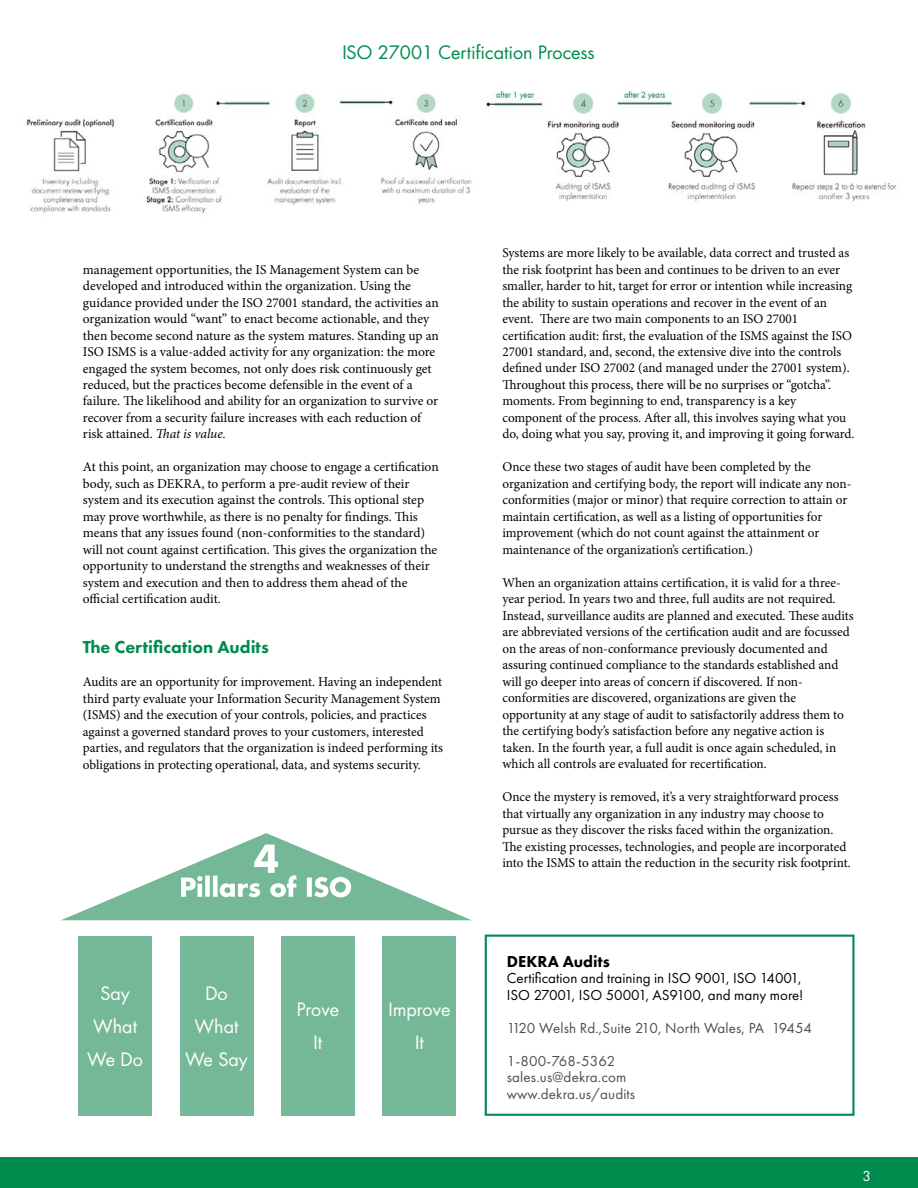
<style>
.page{position:relative;width:918px;height:1188px;background:#fff}
.page>*{position:absolute;margin:0;border:0;box-sizing:border-box;transform-origin:0 0}
.t1{font:18px/33px "Futura LT Pro";color:#fff;text-align:center}
.t2{font:18px "Futura LT Pro";color:#008c4f}
.t3{font:800 18px "Futura PT";color:#008c4f}
.t4{font:800 16.5px "Futura PT";color:#000}
.t5{font:15px/16.5px "Futura PT";letter-spacing:.01em;color:#4d4d4f}
.t6{font:15px/16.5px "Futura PT";color:#000}
.t7{font:15px "Futura PT";color:#fff}
.t8{font:13.5px/16.5px "Minion Pro";color:#000}
.s1{font-style:italic}
</style>
<div class="page">
<div style="left:0;top:1157px;width:918px;height:31px;background:#008c4f"></div>
<div style="left:485px;top:935px;width:370px;height:181px;border:2px solid #008c4f"></div>
<img style="left:486px;top:90px;width:410px;height:112px">
<img style="left:26px;top:93px;width:446px;height:120px">
<div style="left:78px;top:936px;width:74px;height:180px;background:#75b897"></div>
<div style="left:180px;top:936px;width:73px;height:180px;background:#75b897"></div>
<div style="left:281px;top:936px;width:74px;height:180px;background:#75b897"></div>
<div style="left:383px;top:936px;width:73px;height:180px;background:#75b897"></div>
<svg style="left:61px;top:833px;width:410px;height:87px"></svg>
<h1 class="t2" style="left:342px;top:40px;width:254px">ISO 27001 Certification Process</h1>
<p class="t8" style="left:83px;top:261px;width:357px">management opportunities, the IS Management System can be developed and introduced within the organization. Using the guidance provided under the ISO 27001 standard, the activities an organization would “want” to enact become actionable, and they then become second nature as the system matures. Standing up an ISO ISMS is a value-added activity for any organization: the more engaged the system becomes, not only does risk continuously get reduced, but the practices become defensible in the event of a failure. The likelihood and ability for an organization to survive or recover from a security failure increases with each reduction of risk attained. <span class="s1">That is value.</span></p>
<p class="t8" style="left:83px;top:459px;width:357px">At this point, an organization may choose to engage a certification body, such as DEKRA, to perform a pre-audit review of their system and its execution against the controls. This optional step may prove worthwhile, as there is no penalty for findings. This means that any issues found (non-conformities to the standard) will not count against certification. This gives the organization the opportunity to understand the strengths and weaknesses of their system and execution and then to address them ahead of the official certification audit.</p>
<h1 class="t3" style="left:83px;top:636px;width:187px">The Certification Audits</h1>
<p class="t8" style="left:83px;top:674px;width:362px">Audits are an opportunity for improvement. Having an independent third party evaluate your Information Security Management System (ISMS) and the execution of your controls, policies, and practices against a governed standard proves to your customers, interested parties, and regulators that the organization is indeed performing its obligations in protecting operational, data, and systems security.</p>
<h1 class="t1" style="left:87px;top:976px;width:57px">Say<br>What<br>We Do</h1>
<h1 class="t1" style="left:185px;top:976px;width:64px">Do<br>What<br>We Say</h1>
<h1 class="t1" style="left:297px;top:993px;width:44px">Prove<br>It</h1>
<h1 class="t1" style="left:388px;top:993px;width:64px">Improve<br>It</h1>
<p class="t8" style="left:502px;top:245px;width:354px">Systems are more likely to be available, data correct and trusted as the risk footprint has been and continues to be driven to an ever smaller, harder to hit, target for error or intention while increasing the ability to sustain operations and recover in the event of an event. There are two main components to an ISO 27001 certification audit: first, the evaluation of the ISMS against the ISO 27001 standard, and, second, the extensive dive into the controls defined under ISO 27002 (and managed under the 27001 system).<br>Throughout this process, there will be no surprises or “gotcha”. moments. From beginning to end, transparency is a key component of the process. After all, this involves saying what you do, doing what you say, proving it, and improving it going forward.</p>
<p class="t8" style="left:502px;top:459px;width:351px">Once these two stages of audit have been completed by the organization and certifying body, the report will indicate any non&shy;conformities (major or minor) that require correction to attain or maintain certification, as well as a listing of opportunities for improvement (which do not count against the attainment or maintenance of the organization’s certification.)</p>
<p class="t8" style="left:502px;top:574px;width:353px">When an organization attains certification, it is valid for a three&shy;year period. In years two and three, full audits are not required.<br>Instead, surveillance audits are planned and executed. These audits are abbreviated versions of the certification audit and are focussed on the areas of non-conformance previously documented and assuring continued compliance to the standards established and will go deeper into areas of concern if discovered. If non&shy;conformities are discovered, organizations are given the opportunity at any stage of audit to satisfactorily address them to the certifying body’s satisfaction before any negative action is taken. In the fourth year, a full audit is once again scheduled, in which all controls are evaluated for recertification.</p>
<p class="t8" style="left:502px;top:789px;width:350px">Once the mystery is removed, it’s a very straightforward process that virtually any organization in any industry may choose to pursue as they discover the risks faced within the organization.<br>The existing processes, technologies, and people are incorporated into the ISMS to attain the reduction in the security risk footprint.</p>
<p class="t4" style="left:507px;top:951px;width:105px">DEKRA Audits</p>
<p class="t6" style="left:507px;top:970px;width:298px">Certification and training in ISO 9001, ISO 14001,<br>ISO 27001, ISO 50001, AS9100, and many more!</p>
<p class="t5" style="left:507px;top:1019px;width:307px">1120 Welsh Rd.,Suite 210, North Wales, PA 19454</p>
<p class="t5" style="left:507px;top:1052px;width:130px">1-800-768-5362 sales.us@dekra.com www.dekra.us/audits</p>
<p class="t7" style="left:863px;top:1167px;width:10px">3</p>
</div>
